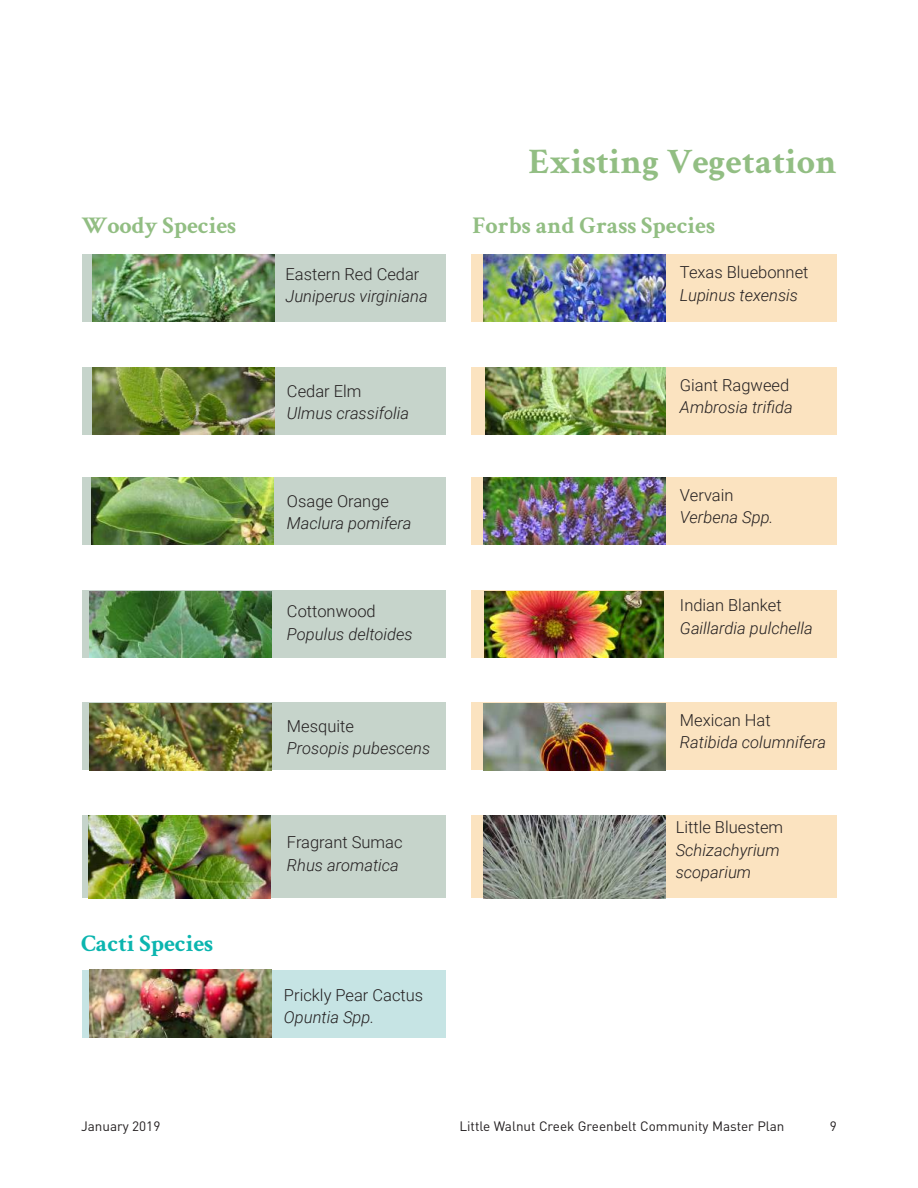
<style>
.page{position:relative;width:918px;height:1188px;background:#fff}
.page>*{position:absolute;margin:0;border:0;box-sizing:border-box;transform-origin:0 0}
.t1{font:700 36px "Crimson Text";color:#92be83}
.t2{font:700 24px "Crimson Text";color:#92be83}
.t3{font:700 24px "Crimson Text";color:#0bb5af}
.t4{font:italic 300 16.5px/22.5px "Roboto";color:#231f20}
.t5{font:300 16.5px "Roboto";color:#231f20}
.t6{font:13.5px "DINOT";color:#231f20}
</style>
<div class="page">
<div style="left:82px;top:254px;width:364px;height:68px;background:#c6d4cb"></div>
<div style="left:82px;top:367px;width:364px;height:68px;background:#c6d4cb"></div>
<div style="left:82px;top:477px;width:364px;height:68px;background:#c6d4cb"></div>
<div style="left:82px;top:590px;width:364px;height:68px;background:#c6d4cb"></div>
<div style="left:82px;top:703px;width:364px;height:67px;background:#c6d4cb"></div>
<div style="left:82px;top:815px;width:364px;height:83px;background:#c6d4cb"></div>
<div style="left:82px;top:970px;width:364px;height:68px;background:#c6e4e4"></div>
<div style="left:472px;top:254px;width:365px;height:68px;background:#fbe3c0"></div>
<div style="left:472px;top:367px;width:365px;height:68px;background:#fbe3c0"></div>
<div style="left:472px;top:477px;width:365px;height:68px;background:#fbe3c0"></div>
<div style="left:472px;top:590px;width:365px;height:68px;background:#fbe3c0"></div>
<div style="left:472px;top:703px;width:365px;height:67px;background:#fbe3c0"></div>
<div style="left:472px;top:815px;width:365px;height:83px;background:#fbe3c0"></div>
<img style="left:88px;top:815px;width:183px;height:83px">
<img style="left:90px;top:703px;width:182px;height:67px">
<img style="left:90px;top:592px;width:182px;height:66px">
<img style="left:91px;top:477px;width:183px;height:68px">
<img style="left:92px;top:367px;width:183px;height:68px">
<img style="left:92px;top:254px;width:183px;height:68px">
<img style="left:483px;top:815px;width:182px;height:83px">
<img style="left:483px;top:703px;width:182px;height:67px">
<img style="left:485px;top:592px;width:179px;height:66px">
<img style="left:483px;top:477px;width:182px;height:68px">
<img style="left:485px;top:367px;width:180px;height:68px">
<img style="left:483px;top:254px;width:182px;height:68px">
<img style="left:90px;top:970px;width:182px;height:68px">
<h1 class="t1" style="left:529px;top:139px;width:310px">Existing Vegetation</h1>
<h2 class="t2" style="left:82px;top:210px;width:156px">Woody Species</h2>
<h2 class="t2" style="left:472px;top:210px;width:244px">Forbs and Grass Species</h2>
<h2 class="t3" style="left:81px;top:929px;width:134px">Cacti Species</h2>
<p class="t5" style="left:285px;top:262px;width:135px">Eastern Red Cedar</p>
<p class="t4" style="left:285px;top:285px;width:144px">Juniperus virginiana</p>
<p class="t5" style="left:287px;top:380px;width:76px">Cedar Elm</p>
<p class="t4" style="left:287px;top:402px;width:124px">Ulmus crassifolia</p>
<p class="t5" style="left:287px;top:489px;width:104px">Osage Orange</p>
<p class="t4" style="left:287px;top:512px;width:126px">Maclura pomifera</p>
<p class="t5" style="left:287px;top:600px;width:90px">Cottonwood</p>
<p class="t4" style="left:287px;top:622px;width:127px">Populus deltoides</p>
<p class="t5" style="left:287px;top:714px;width:68px">Mesquite</p>
<p class="t4" style="left:287px;top:737px;width:145px">Prosopis pubescens</p>
<p class="t5" style="left:287px;top:831px;width:117px">Fragrant Sumac</p>
<p class="t4" style="left:287px;top:853px;width:113px">Rhus aromatica</p>
<p class="t5" style="left:284px;top:983px;width:141px">Prickly Pear Cactus</p>
<p class="t4" style="left:284px;top:1006px;width:92px">Opuntia Spp.</p>
<p class="t5" style="left:680px;top:261px;width:130px">Texas Bluebonnet</p>
<p class="t4" style="left:680px;top:283px;width:120px">Lupinus texensis</p>
<p class="t5" style="left:680px;top:374px;width:111px">Giant Ragweed</p>
<p class="t4" style="left:680px;top:396px;width:114px">Ambrosia trifida</p>
<p class="t5" style="left:680px;top:483px;width:55px">Vervain</p>
<p class="t4" style="left:680px;top:506px;width:95px">Verbena Spp.</p>
<p class="t5" style="left:680px;top:594px;width:103px">Indian Blanket</p>
<p class="t4" style="left:680px;top:616px;width:134px">Gaillardia pulchella</p>
<p class="t5" style="left:680px;top:708px;width:92px">Mexican Hat</p>
<p class="t4" style="left:680px;top:731px;width:148px">Ratibida columnifera</p>
<p class="t5" style="left:676px;top:816px;width:109px">Little Bluestem</p>
<p class="t4" style="left:676px;top:838px;width:106px">Schizachyrium scoparium</p>
<p class="t6" style="left:81px;top:1118px;width:81px">January 2019</p>
<p class="t6" style="left:459px;top:1118px;width:327px">Little Walnut Creek Greenbelt Community Master Plan</p>
<p class="t6" style="left:830px;top:1118px;width:9px">9</p>
</div>
